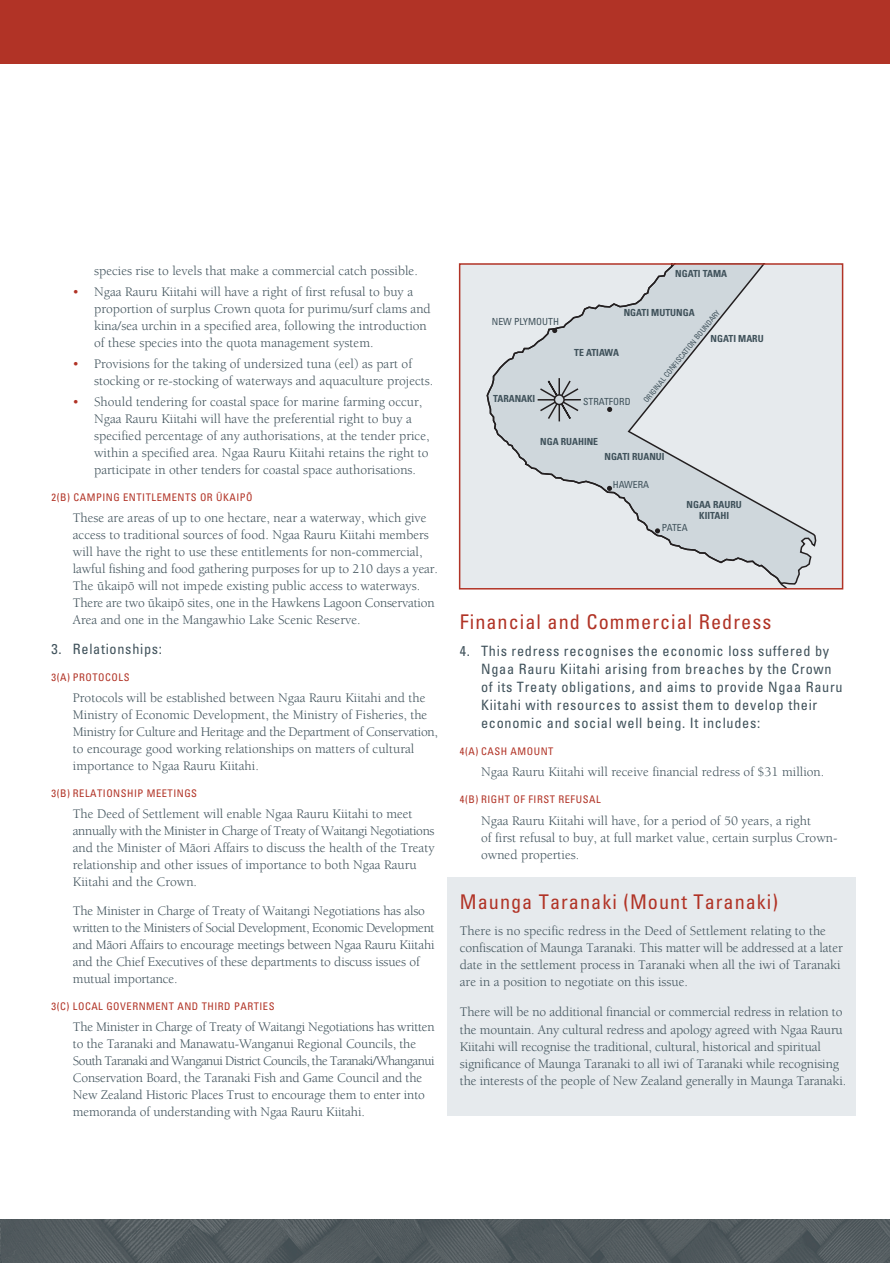
<style>
.page{position:relative;width:890px;height:1263px;background:#fff}
.page>*{position:absolute;margin:0;border:0;box-sizing:border-box;transform-origin:0 0}
.t1{font:condensed 20.25px "Univers Maori";letter-spacing:.05em;color:#b13326}
.t2{font:condensed 14.25px/18px "Univers Maori";letter-spacing:.05em;color:#40525b}
.t3{font:13.5px/17px "Berkeley Maori";color:#40525b}
.t4{font:condensed 10.5px "Univers Maori";letter-spacing:.05em;color:#b13326}
.t5{font:700 condensed 9.75px/11.2px "Univers";color:#40525b;text-align:center}
.t6{font:condensed 9.75px "Univers";color:#40525b}
.t7{font:condensed 7.5px "Univers";color:#40525b}
.s1{color:#b13326}
</style>
<div class="page">
<div style="left:447px;top:877px;width:408px;height:239px;background:#e6eaed"></div>
<img style="left:0;top:1219px;width:890px;height:44px">
<div style="left:0;top:0;width:890px;height:63px;background:#b13326"></div>
<div style="left:460px;top:264px;width:382px;height:325px;background:#e6eaed"></div>
<svg style="left:486px;top:266px;width:318px;height:320px"></svg>
<svg style="left:607px;top:486px;width:5px;height:5px"></svg>
<svg style="left:655px;top:528px;width:5px;height:5px"></svg>
<svg style="left:607px;top:407px;width:5px;height:5px"></svg>
<svg style="left:552px;top:328px;width:5px;height:5px"></svg>
<svg style="left:536px;top:377px;width:46px;height:46px;background:#b4babf"></svg>
<div style="left:554px;top:394px;width:11px;height:11px;background:#cfd7dc;border:2px solid #231f20;border-radius:50%"></div>
<div style="left:459px;top:263px;width:384px;height:326px;border:2px solid #b13326"></div>
<p class="t3" style="left:94px;top:263px;width:325px">species rise to levels that make a commercial catch possible.</p>
<p class="t3" style="left:94px;top:284px;width:338px;text-indent:-22px"><span class="s1">•</span> Ngaa Rauru Kiitahi will have a right of first refusal to buy a proportion of surplus Crown quota for purimu/surf clams and kina/sea urchin in a specified area, following the introduction of these species into the quota management system.</p>
<p class="t3" style="left:94px;top:356px;width:341px;text-indent:-22px"><span class="s1">•</span> Provisions for the taking of undersized tuna (eel) as part of stocking or re-stocking of waterways and aquaculture projects.</p>
<p class="t3" style="left:94px;top:394px;width:337px;text-indent:-22px"><span class="s1">•</span> Should tendering for coastal space for marine farming occur, Ngaa Rauru Kiitahi will have the preferential right to buy a specified percentage of any authorisations, at the tender price, within a specified area. Ngaa Rauru Kiitahi retains the right to participate in other tenders for coastal space authorisations.</p>
<p class="t4" style="left:52px;top:493px;width:203px">2(B) CAMPING ENTITLEMENTS OR ÜKAIPÖ</p>
<p class="t3" style="left:73px;top:510px;width:367px">These are areas of up to one hectare, near a waterway, which give access to traditional sources of food. Ngaa Rauru Kiitahi members will have the right to use these entitlements for non-commercial, lawful fishing and food gathering purposes for up to 210 days a year.<br>The ükaipö will not impede existing public access to waterways.<br>There are two ükaipö sites, one in the Hawkens Lagoon Conservation Area and one in the Mangawhio Lake Scenic Reserve.</p>
<p class="t2" style="left:52px;top:641px;width:112px">3. Relationships:</p>
<p class="t4" style="left:52px;top:673px;width:79px">3(A) PROTOCOLS</p>
<p class="t3" style="left:73px;top:690px;width:367px">Protocols will be established between Ngaa Rauru Kiitahi and the Ministry of Economic Development, the Ministry of Fisheries, the Ministry for Culture and Heritage and the Department of Conservation, to encourage good working relationships on matters of cultural importance to Ngaa Rauru Kiitahi.</p>
<p class="t4" style="left:52px;top:789px;width:147px">3(B) RELATIONSHIP MEETINGS</p>
<p class="t3" style="left:73px;top:806px;width:363px">The Deed of Settlement will enable Ngaa Rauru Kiitahi to meet annually with the Minister in Charge of Treaty of Waitangi Negotiations and the Minister of Mäori Affairs to discuss the health of the Treaty relationship and other issues of importance to both Ngaa Rauru Kiitahi and the Crown.</p>
<p class="t3" style="left:73px;top:903px;width:363px">The Minister in Charge of Treaty of Waitangi Negotiations has also written to the Ministers of Social Development, Economic Development and Mäori Affairs to encourage meetings between Ngaa Rauru Kiitahi and the Chief Executives of these departments to discuss issues of mutual importance.</p>
<p class="t4" style="left:52px;top:1002px;width:224px">3(C) LOCAL GOVERNMENT AND THIRD PARTIES</p>
<p class="t3" style="left:73px;top:1019px;width:363px">The Minister in Charge of Treaty of Waitangi Negotiations has written to the Taranaki and Manawatu-Wanganui Regional Councils, the South Taranaki and Wanganui District Councils, the Taranaki/Whanganui Conservation Board, the Taranaki Fish and Game Council and the New Zealand Historic Places Trust to encourage them to enter into memoranda of understanding with Ngaa Rauru Kiitahi.</p>
<p class="t5" style="left:675px;top:269px;width:53px">NGATI TAMA</p>
<p class="t5" style="left:624px;top:307px;width:72px">NGATI MUTUNGA</p>
<p class="t5" style="left:711px;top:333px;width:55px">NGATI MARU</p>
<p class="t6" style="left:492px;top:318px;width:69px">NEW PLYMOUTH</p>
<p class="t7" style="left:643px;top:400px;width:118px;rotate:-51deg">ORIGINAL CONFISCATION BOUNDARY</p>
<p class="t5" style="left:574px;top:348px;width:46px">TE ATIAWA</p>
<p class="t5" style="left:493px;top:394px;width:44px">TARANAKI</p>
<p class="t6" style="left:583px;top:398px;width:49px">STRATFORD</p>
<p class="t5" style="left:540px;top:437px;width:59px">NGA RUAHINE</p>
<p class="t5" style="left:604px;top:452px;width:62px">NGATI RUANUI</p>
<p class="t6" style="left:613px;top:481px;width:38px">HAWERA</p>
<p class="t5" style="left:686px;top:499px;width:57px">NGAA RAURU<br>KIITAHI</p>
<p class="t6" style="left:662px;top:523px;width:27px">PATEA</p>
<h1 class="t1" style="left:460px;top:615px;width:313px">Financial and Commercial Redress</h1>
<p class="t2" style="left:481px;top:643px;width:363px;text-indent:-21px">4. This redress recognises the economic loss suffered by Ngaa Rauru Kiitahi arising from breaches by the Crown of its Treaty obligations, and aims to provide Ngaa Rauru Kiitahi with resources to assist them to develop their economic and social well being. It includes:</p>
<p class="t4" style="left:460px;top:747px;width:95px">4(A) CASH AMOUNT</p>
<p class="t3" style="left:481px;top:764px;width:345px">Ngaa Rauru Kiitahi will receive financial redress of $31 million.</p>
<p class="t4" style="left:460px;top:796px;width:142px">4(B) RIGHT OF FIRST REFUSAL</p>
<p class="t3" style="left:481px;top:813px;width:358px">Ngaa Rauru Kiitahi will have, for a period of 50 years, a right<br>of first refusal to buy, at full market value, certain surplus Crown&shy;owned properties.</p>
<h1 class="t1" style="left:460px;top:894px;width:320px">Maunga Taranaki (Mount Taranaki)</h1>
<p class="t3" style="left:460px;top:923px;width:384px">There is no specific redress in the Deed of Settlement relating to the confiscation of Maunga Taranaki. This matter will be addressed at a later date in the settlement process in Taranaki when all the iwi of Taranaki are in a position to negotiate on this issue.</p>
<p class="t3" style="left:460px;top:1004px;width:388px">There will be no additional financial or commercial redress in relation to the mountain. Any cultural redress and apology agreed with Ngaa Rauru Kiitahi will recognise the traditional, cultural, historical and spiritual significance of Maunga Taranaki to all iwi of Taranaki while recognising the interests of the people of New Zealand generally in Maunga Taranaki.</p>
</div>
